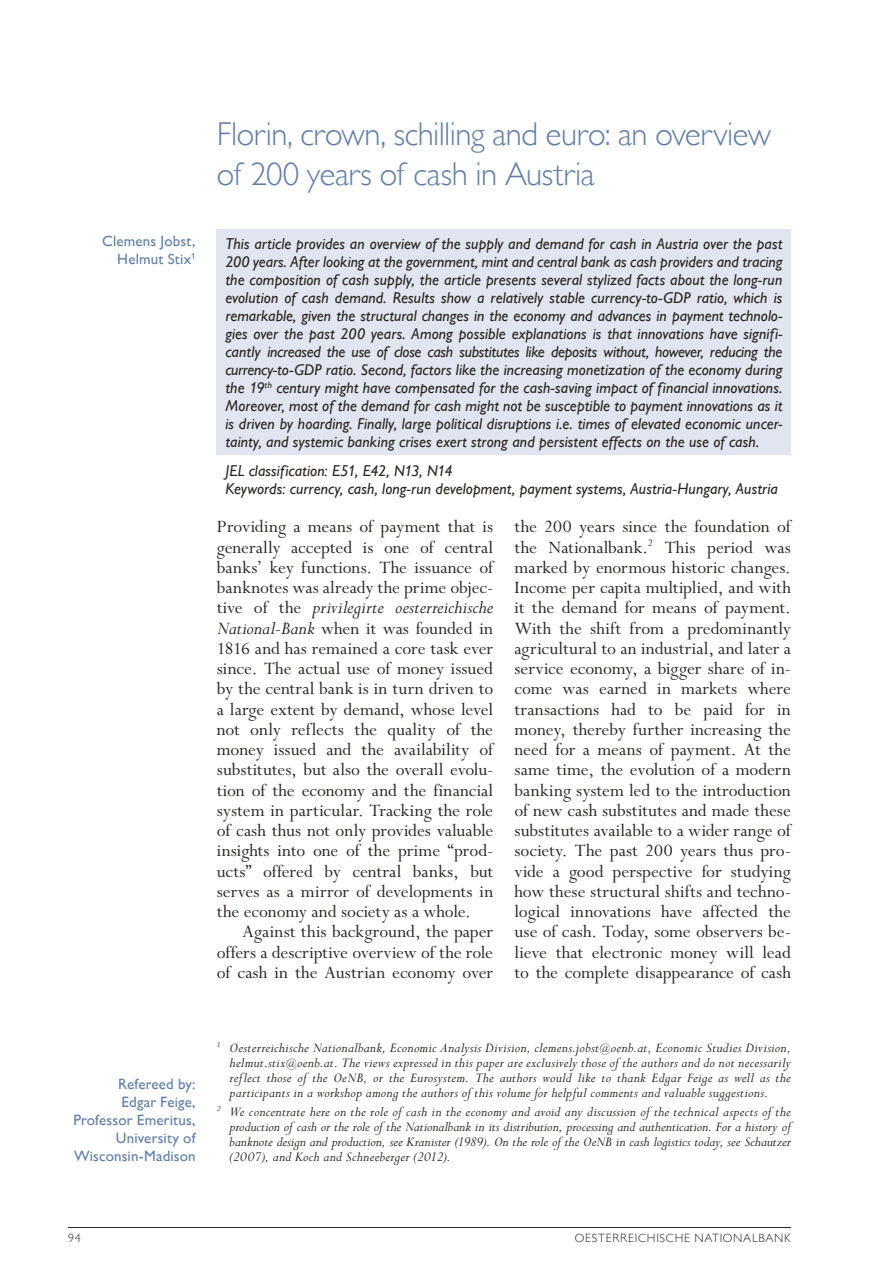
<style>
.page{position:relative;width:893px;height:1263px;background:#fff}
.page>*{position:absolute;margin:0;border:0;box-sizing:border-box;transform-origin:0 0}
.t1{font:300 33px/40.5px "Gill Sans MT Pro";letter-spacing:-.015em;color:#607ea9}
.t2{font:italic 20.25px "Perpetua Std";color:#2b2620}
.t3{font:19.5px/20.2px "Perpetua Std";letter-spacing:-.005em;color:#2b2620;text-align:justify}
.t4{font:italic 500 15.75px/18px "Gill Sans MT Pro";letter-spacing:.01em;color:#2b2620;text-align:justify}
.t5{font:italic 15px/15px "Perpetua Std";letter-spacing:.01em;color:#2b2620;text-align:justify}
.t6{font:500 15px/18px "Gill Sans MT Pro";letter-spacing:.01em;color:#607ea9;text-align:right}
.t7{font:300 12px "Gill Sans MT Pro";letter-spacing:.06em;color:#2b2620}
.s1{font-style:normal;font-size:19.5px}
.s2{font-style:italic;font-size:20.25px}
.s3{font-size:12px}
</style>
<div class="page">
<hr style="left:68px;top:1227px;width:723px;height:1px;background:#2b2620">
<div style="left:217px;top:230px;width:574px;height:225px;background:#e0e5f0"></div>
<p class="t6" style="left:102px;top:232px;width:95px">Clemens Jobst,<br>Helmut Stix<sup>1</sup></p>
<h1 class="t1" style="left:217px;top:113px;width:556px">Florin, crown, schilling and euro: an overview of 200 years of cash in Austria</h1>
<p class="t4" style="left:225px;top:234px;width:559px">This article provides an overview of the supply and demand for cash in Austria over the past 200 years. After looking at the government, mint and central bank as cash providers and tracing the composition of cash supply, the article presents several stylized facts about the long-run evolution of cash demand. Results show a relatively stable currency-to-GDP ratio, which is remarkable, given the structural changes in the economy and advances in payment technolo&shy;gies over the past 200 years. Among possible explanations is that innovations have signifi&shy;cantly increased the use of close cash substitutes like deposits without, however, reducing the currency-to-GDP ratio. Second, factors like the increasing monetization of the economy during the 19<sup>th</sup> century might have compensated for the cash-saving impact of financial innovations.<br>Moreover, most of the demand for cash might not be susceptible to payment innovations as it is driven by hoarding. Finally, large political disruptions i.e. times of elevated economic uncer&shy;tainty, and systemic banking crises exert strong and persistent effects on the use of cash.</p>
<p class="t4" style="left:225px;top:461px;width:554px">JEL classification: E51, E42, N13, N14<br>Keywords: currency, cash, long-run development, payment systems, Austria-Hungary, Austria</p>
<p class="t3" style="left:217px;top:517px;width:278px">Providing a means of payment that is generally accepted is one of central banks’ key functions. The issuance of banknotes was already the prime objec-</p>
<p class="t2" style="left:217px;top:597px;width:278px"><span class="s1">tive of the</span> privilegirte oesterreichische</p>
<p class="t3" style="left:217px;top:619px;width:278px"><span class="s2">National-Bank</span> when it was founded in 1816 and has remained a core task ever since. The actual use of money issued by the central bank is in turn driven to a large extent by demand, whose level not only reflects the quality of the money issued and the availability of substitutes, but also the overall evolu&shy;tion of the economy and the financial system in particular. Tracking the role of cash thus not only provides valuable insights into one of the prime “prod&shy;ucts” offered by central banks, but serves as a mirror of developments in the economy and society as a whole.</p>
<p class="t3" style="left:217px;top:922px;width:278px;text-indent:26px">Against this background, the paper offers a descriptive overview of the role of cash in the Austrian economy over</p>
<p class="t3" style="left:514px;top:517px;width:278px">the 200 years since the foundation of the Nationalbank.<sup>2</sup> This period was marked by enormous historic changes.<br>Income per capita multiplied, and with it the demand for means of payment.<br>With the shift from a predominantly agricultural to an industrial, and later a service economy, a bigger share of in&shy;come was earned in markets where transactions had to be paid for in money, thereby further increasing the need for a means of payment. At the same time, the evolution of a modern banking system led to the introduction of new cash substitutes and made these substitutes available to a wider range of society. The past 200 years thus pro&shy;vide a good perspective for studying how these structural shifts and techno&shy;logical innovations have affected the use of cash. Today, some observers be&shy;lieve that electronic money will lead to the complete disappearance of cash</p>
<p class="t6" style="left:73px;top:1075px;width:124px">Refereed by:<br>Edgar Feige,<br>Professor Emeritus,<br>University of<br>Wisconsin-Madison</p>
<p class="t5" style="left:230px;top:1040px;width:563px;text-indent:-13px"><sup>1</sup> Oesterreichische Nationalbank, Economic Analysis Division, clemens.jobst<span class="s3">@</span>oenb.at, Economic Studies Division, helmut.stix<span class="s3">@</span>oenb.at. The views expressed in this paper are exclusively those of the authors and do not necessarily reflect those of the OeNB, or the Eurosystem. The authors would like to thank Edgar Feige as well as the participants in a workshop among the authors of this volume for helpful comments and valuable suggestions.</p>
<p class="t5" style="left:230px;top:1105px;width:563px;text-indent:-13px"><sup>2</sup> We concentrate here on the role of cash in the economy and avoid any discussion of the technical aspects of the production of cash or the role of the Nationalbank in its distribution, processing and authentication. For a history of banknote design and production, see Kranister (1989). On the role of the OeNB in cash logistics today, see Schautzer (2007), and Koch and Schneeberger (2012).</p>
<p class="t7" style="left:68px;top:1231px;width:14px">94</p>
<p class="t7" style="left:575px;top:1231px;width:218px">OESTERREICHISCHE NATIONALBANK</p>
</div>
